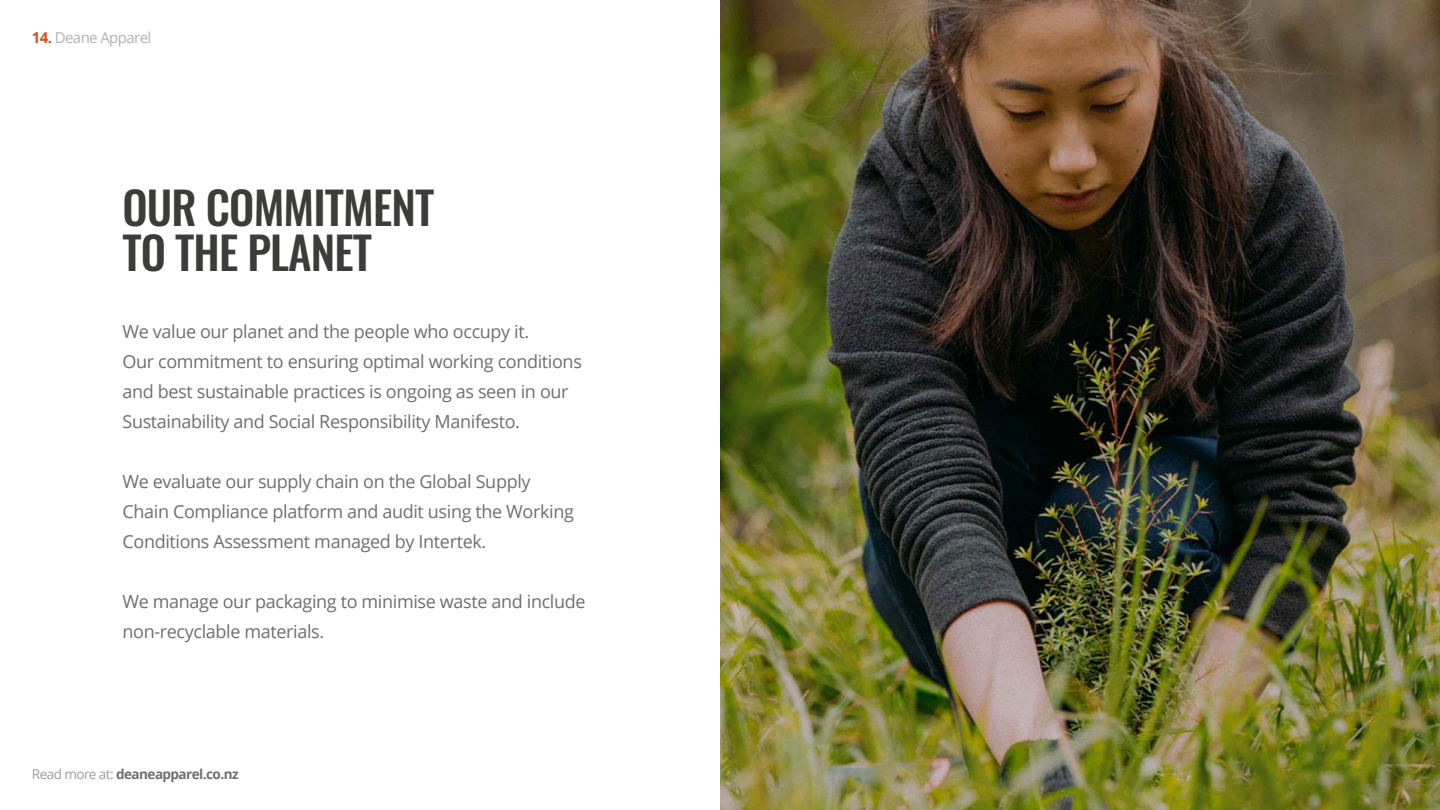
<style>
.page{position:relative;width:1440px;height:810px;background:#fff}
.page>*{position:absolute;margin:0;border:0;box-sizing:border-box;transform-origin:0 0}
.t1{font:500 45px/45px "Oswald";letter-spacing:-.02em;color:#3c3c3b}
.t2{font:18px/30px "Open Sans";letter-spacing:-.02em;color:#706f6f}
.t3{font:15px "Open Sans";letter-spacing:-.04em;color:#b3b2b2}
.t4{font:700 13.5px "Open Sans";letter-spacing:-.04em;color:#706f6f}
.s1{font-weight:700;color:#d94d15}
.s2{font-weight:400;color:#9d9d9c}
</style>
<div class="page">
<img style="left:720px;top:0;width:720px;height:810px">
<p class="t3" style="left:32px;top:28px;width:121px"><span class="s1">14.</span> Deane Apparel</p>
<h1 class="t1" style="left:123px;top:188px;width:313px">OUR COMMITMENT<br>TO THE PLANET</h1>
<p class="t2" style="left:123px;top:316px;width:461px">We value our planet and the people who occupy it.<br>Our commitment to ensuring optimal working conditions and best sustainable practices is ongoing as seen in our Sustainability and Social Responsibility Manifesto.</p>
<p class="t2" style="left:123px;top:466px;width:453px">We evaluate our supply chain on the Global Supply<br>Chain Compliance platform and audit using the Working<br>Conditions Assessment managed by Intertek.</p>
<p class="t2" style="left:123px;top:586px;width:465px">We manage our packaging to minimise waste and include non-recyclable materials.</p>
<p class="t4" style="left:32px;top:765px;width:208px"><span class="s2">Read more at:</span> deaneapparel.co.nz</p>
</div>
